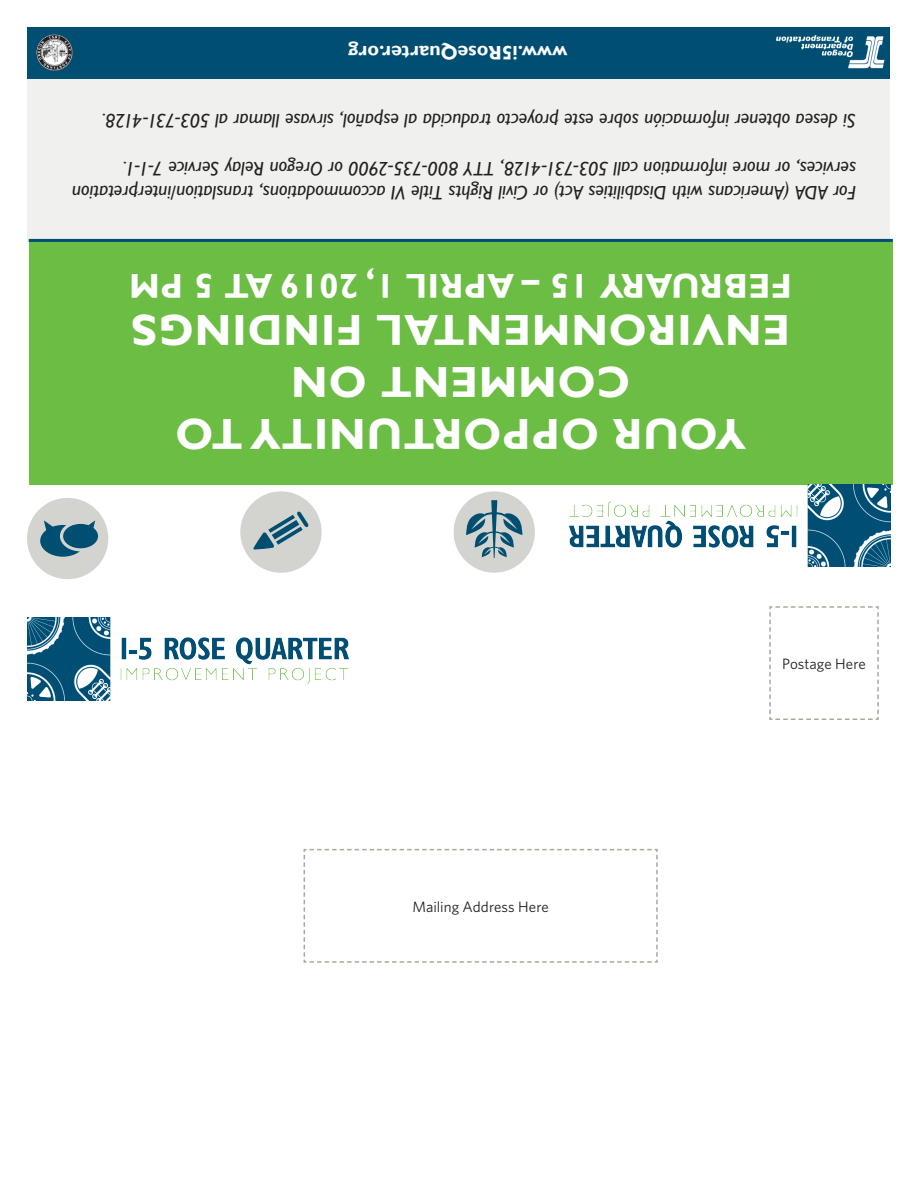
<style>
.page{position:relative;width:918px;height:1188px;background:#fff}
.page>*{position:absolute;margin:0;border:0;box-sizing:border-box;transform-origin:0 0}
.RQ_body_20_Black{font:700 43.5px/52.2px "Gill Sans";letter-spacing:.02em;color:#fff;text-align:center}
.RQ_body_20_Black-2{font:700 34.5px "Gill Sans";letter-spacing:.02em;color:#fff}
.t1{font:italic 19.5px/24px "Gill Sans";color:#231f20}
.RQ_body_20_Black-3{font:700 19.5px "Gill Sans";color:#fff}
.t2{font:15px "Whitney";letter-spacing:.005em;color:#231f20}
</style>
<div class="page">
<div style="left:27px;top:27px;width:863px;height:215px;background:#f0f0ee"></div>
<div style="left:29px;top:239px;width:864px;height:245px;background:#6bbd44"></div>
<img style="left:27px;top:618px;width:322px;height:83px">
<img style="left:560px;top:484px;width:331px;height:83px">
<hr style="left:29px;top:239px;width:864px;height:3px;background:#004f73">
<div style="left:454px;top:491px;width:81px;height:82px;background:#d3d4cf;border-radius:50%"></div>
<svg style="left:466px;top:500px;width:57px;height:58px"></svg>
<div style="left:240px;top:491px;width:82px;height:82px;background:#d3d4cf;border-radius:50%"></div>
<svg style="left:253px;top:511px;width:56px;height:39px"></svg>
<div style="left:27px;top:498px;width:81px;height:81px;background:#d3d4cf;border-radius:50%"></div>
<svg style="left:40px;top:520px;width:58px;height:37px"></svg>
<div style="left:27px;top:27px;width:863px;height:51px;background:#004f73"></div>
<img style="left:36px;top:34px;width:37px;height:37px;border-radius:18px">
<img style="left:776px;top:35px;width:109px;height:34px">
<svg style="left:769px;top:606px;width:110px;height:114px"></svg>
<svg style="left:303px;top:848px;width:355px;height:115px"></svg>
<p class="RQ_body_20_Black-3" style="left:568px;top:65px;width:221px;rotate:-180deg">www.i5RoseQuarter.org</p>
<p class="t1" style="left:856px;top:132px;width:756px;rotate:-180deg">Si desea obtener información sobre este proyecto traducida al español, sírvase llamar al 503-731-4128.</p>
<p class="t1" style="left:856px;top:204px;width:786px;rotate:-180deg">For ADA (Americans with Disabilities Act) or Civil Rights Title VI accommodations, translation/interpretation services, or more information call 503-731-4128, TTY 800-735-2900 or Oregon Relay Service 7-1-1.</p>
<p class="RQ_body_20_Black-2" style="left:792px;top:306px;width:664px;rotate:-180deg">FEBRUARY 15 – APRIL 1, 2019 AT 5 PM</p>
<p class="RQ_body_20_Black" style="left:790px;top:355px;width:660px;rotate:-180deg">ENVIRONMENTAL FINDINGS</p>
<p class="RQ_body_20_Black" style="left:746px;top:459px;width:572px;rotate:-180deg">YOUR OPPORTUNITY TO<br>COMMENT ON</p>
<p class="t2" style="left:782px;top:654px;width:85px">Postage Here</p>
<p class="t2" style="left:412px;top:897px;width:138px">Mailing Address Here</p>
</div>
